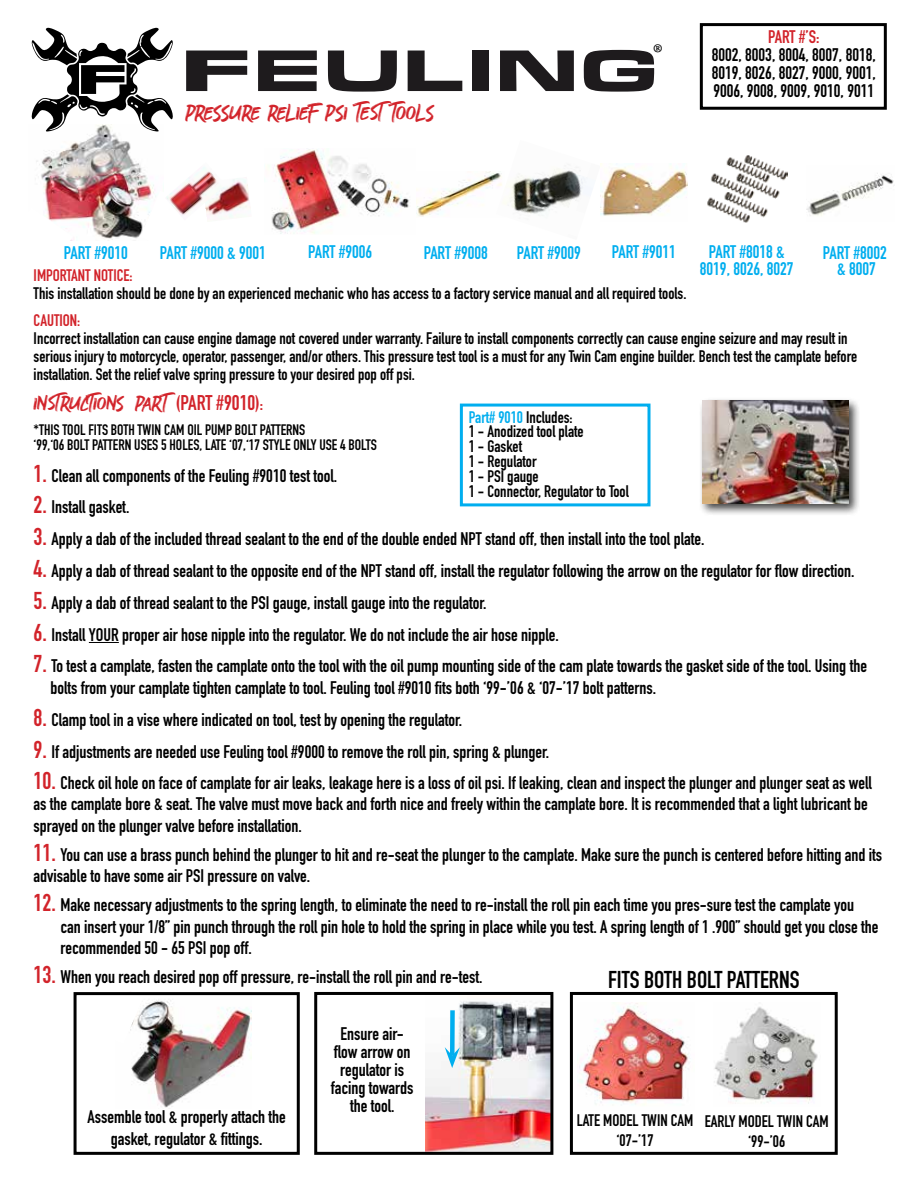
<style>
.page{position:relative;width:918px;height:1188px;background:#fff}
.page>*{position:absolute;margin:0;border:0;box-sizing:border-box;transform-origin:0 0}
.t1{font:31.5px "Minion Pro";color:#000}
.t2{font:700 24px "DIN Condensed";color:#000}
.t3{font:22.5px "Grotters";letter-spacing:-.035em;color:#d2232a}
.t4{font:21px "Grotters";letter-spacing:-.045em;color:#d2232a}
.t5{font:700 18px/18px "DIN Condensed";color:#000}
.t6{font:700 18px/16.5px "DIN Condensed";color:#00aeef;text-align:center}
.t7{font:700 18px "DIN Condensed";color:#d2232a}
.t8{font:700 16.5px/15px "DIN Condensed";color:#000}
.t9{font:700 16.5px "DIN Condensed";color:#d2232a}
.t10{font:700 15px/15px "DIN Condensed";color:#000}
.s1{font-family:"DIN Condensed";font-weight:700}
.s2{font-family:"DIN Condensed";font-weight:700;font-size:18px}
.s3{color:#00aeef}
.s4{font-size:24px;color:#d2232a}
</style>
<div class="page">
<img style="left:226px;top:178px;width:24px;height:40px">
<svg style="left:186px;top:51px;width:61px;height:40px"></svg>
<svg style="left:258px;top:51px;width:59px;height:40px"></svg>
<svg style="left:328px;top:51px;width:69px;height:41px"></svg>
<svg style="left:408px;top:51px;width:54px;height:40px"></svg>
<div style="left:472px;top:51px;width:17px;height:40px;background:#1e1b1d"></div>
<svg style="left:500px;top:51px;width:74px;height:40px"></svg>
<svg style="left:584px;top:50px;width:70px;height:42px"></svg>
<hr style="left:89px;top:642px;width:30px;height:1px;background:#000">
<img style="left:36px;top:132px;width:119px;height:108px">
<svg style="left:36px;top:207px;width:37px;height:34px"></svg>
<svg style="left:140px;top:191px;width:16px;height:49px"></svg>
<div style="left:700px;top:23px;width:187px;height:87px;border:3px solid #000"></div>
<div style="left:699px;top:397px;width:162px;height:119px;background:#000;opacity:.75"></div>
<img style="left:702px;top:401px;width:146px;height:102px">
<img style="left:166px;top:167px;width:60px;height:51px">
<img style="left:416px;top:172px;width:80px;height:45px">
<img style="left:496px;top:167px;width:90px;height:49px">
<img style="left:600px;top:164px;width:88px;height:52px">
<img style="left:707px;top:155px;width:81px;height:68px">
<img style="left:806px;top:173px;width:88px;height:43px">
<img style="left:271px;top:149px;width:138px;height:85px">
<img style="left:131px;top:1000px;width:121px;height:108px">
<svg style="left:130px;top:991px;width:13px;height:53px"></svg>
<div style="left:74px;top:992px;width:226px;height:163px;border:3px solid #000"></div>
<img style="left:426px;top:1001px;width:123px;height:150px">
<div style="left:314px;top:992px;width:239px;height:163px;border:3px solid #000"></div>
<div style="left:450px;top:1010px;width:5px;height:45px;background:#00aeef"></div>
<svg style="left:445px;top:1047px;width:15px;height:21px"></svg>
<img style="left:578px;top:1003px;width:111px;height:102px">
<img style="left:714px;top:1007px;width:104px;height:97px">
<div style="left:570px;top:992px;width:268px;height:163px;border:3px solid #000"></div>
<div style="left:460px;top:404px;width:191px;height:102px;border:3px solid #00aeef"></div>
<svg style="left:31px;top:28px;width:142px;height:104px"></svg>
<p class="t3" style="left:186px;top:100px;width:250px">PRESSURE RELIEF PSI TESTTOOLS</p>
<h1 class="t1" style="left:653px;top:34px;width:12px">®</h1>
<p class="t7" style="left:768px;top:25px;width:53px">PART #’S:</p>
<p class="t5" style="left:712px;top:46px;width:166px;text-align:justify">8002, 8003, 8004, 8007, 8018, 8019, 8026, 8027, 9000, 9001, 9006, 9008, 9009, 9010, 9011</p>
<p class="t6" style="left:64px;top:244px;width:66px">PART #9010</p>
<p class="t6" style="left:160px;top:244px;width:108px">PART #9000 &amp; 9001</p>
<p class="t6" style="left:424px;top:244px;width:66px">PART #9008</p>
<p class="t6" style="left:517px;top:244px;width:66px">PART #9009</p>
<p class="t6" style="left:612px;top:243px;width:66px">PART #9011</p>
<p class="t6" style="left:700px;top:243px;width:95px">PART #8018 &amp;<br>8019, 8026, 8027</p>
<p class="t6" style="left:823px;top:244px;width:66px">PART #8002 &amp; 8007</p>
<p class="t6" style="left:308px;top:244px;width:66px">PART #9006</p>
<p class="t9" style="left:34px;top:265px;width:101px">IMPORTANT NOTICE:</p>
<p class="t8" style="left:34px;top:286px;width:654px">This installation should be done by an experienced mechanic who has access to a factory service manual and all required tools.</p>
<p class="t9" style="left:34px;top:310px;width:48px">CAUTION:</p>
<p class="t8" style="left:34px;top:330px;width:825px;line-height:18px">Incorrect installation can cause engine damage not covered under warranty. Failure to install components correctly can cause engine seizure and may result in serious injury to motorcycle, operator, passenger, and/or others. This pressure test tool is a must for any Twin Cam engine builder. Bench test the camplate before installation. Set the relief valve spring pressure to your desired pop off psi.</p>
<p class="t4" style="left:34px;top:392px;width:231px">INSTRUCTIONS (PART <span class="s1">(PART #9010)</span><span class="s2">:</span></p>
<p class="t8" style="left:469px;top:409px;width:162px"><span class="s3">Part# 9010</span> Includes:<br>1 - Anodized tool plate<br>1 - Gasket<br>1 - Regulator<br>1 - PSI gauge<br>1 - Connector, Regulator to Tool</p>
<p class="t10" style="left:34px;top:422px;width:345px">*THIS TOOL FITS BOTH TWIN CAM OIL PUMP BOLT PATTERNS<br>‘99‚‘06 BOLT PATTERN USES 5 HOLES, LATE ‘07‚‘17 STYLE ONLY USE 4 BOLTS</p>
<p class="t5" style="left:34px;top:466px;width:305px"><span class="s4">1.</span> Clean all components of the Feuling #9010 test tool.</p>
<p class="t5" style="left:34px;top:498px;width:97px"><span class="s4">2.</span> Install gasket.</p>
<p class="t5" style="left:34px;top:530px;width:672px"><span class="s4">3.</span> Apply a dab of the included thread sealant to the end of the double ended NPT stand off, then install into the tool plate.</p>
<p class="t5" style="left:34px;top:562px;width:822px"><span class="s4">4.</span> Apply a dab of thread sealant to the opposite end of the NPT stand off, install the regulator following the arrow on the regulator for flow direction.</p>
<p class="t5" style="left:34px;top:593px;width:454px"><span class="s4">5.</span> Apply a dab of thread sealant to the PSI gauge, install gauge into the regulator.</p>
<p class="t5" style="left:34px;top:625px;width:527px"><span class="s4">6.</span> Install YOUR proper air hose nipple into the regulator. We do not include the air hose nipple.</p>
<p class="t5" style="left:50px;top:655px;width:818px;line-height:21.6px;text-indent:-17px"><span class="s4">7.</span> To test a camplate, fasten the camplate onto the tool with the oil pump mounting side of the cam plate towards the gasket side of the tool. Using the bolts from your camplate tighten camplate to tool. Feuling tool #9010 fits both ‘99-’06 &amp; ‘07-’17 bolt patterns.</p>
<p class="t5" style="left:34px;top:710px;width:430px"><span class="s4">8.</span> Clamp tool in a vise where indicated on tool, test by opening the regulator.</p>
<p class="t5" style="left:34px;top:742px;width:517px"><span class="s4">9.</span> If adjustments are needed use Feuling tool #9000 to remove the roll pin, spring &amp; plunger.</p>
<p class="t5" style="left:34px;top:772px;width:840px;line-height:21.3px"><span class="s4">10.</span> Check oil hole on face of camplate for air leaks, leakage here is a loss of oil psi. If leaking, clean and inspect the plunger and plunger seat as well as the camplate bore &amp; seat. The valve must move back and forth nice and freely within the camplate bore. It is recommended that a light lubricant be sprayed on the plunger valve before installation.</p>
<p class="t5" style="left:34px;top:844px;width:850px;line-height:21.6px"><span class="s4">11.</span> You can use a brass punch behind the plunger to hit and re-seat the plunger to the camplate. Make sure the punch is centered before hitting and its advisable to have some air PSI pressure on valve.</p>
<p class="t5" style="left:60px;top:894px;width:820px;line-height:21.6px;text-indent:-27px"><span class="s4">12.</span> Make necessary adjustments to the spring length, to eliminate the need to re-install the roll pin each time you pres-sure test the camplate you can insert your 1/8” pin punch through the roll pin hole to hold the spring in place while you test. A spring length of 1 .900” should get you close the recommended 50 - 65 PSI pop off.</p>
<p class="t5" style="left:34px;top:968px;width:450px"><span class="s4">13.</span> When you reach desired pop off pressure, re-install the roll pin and re-test.</p>
<h2 class="t2" style="left:608px;top:964px;width:193px">FITS BOTH BOLT PATTERNS</h2>
<p class="t5" style="left:87px;top:1106px;width:200px;line-height:21.6px;text-align:center">Assemble tool &amp; properly attach the gasket, regulator &amp; fittings.</p>
<p class="t5" style="left:331px;top:1024px;width:84px;text-align:center">Ensure air&shy;flow arrow on regulator is facing towards the tool.</p>
<p class="t8" style="left:577px;top:1111px;width:118px;line-height:19.8px;text-align:center">LATE MODEL TWIN CAM ‘07-’17</p>
<p class="t8" style="left:705px;top:1111px;width:126px;line-height:19.8px;text-align:center">EARLY MODEL TWIN CAM ‘99-’06</p>
</div>
